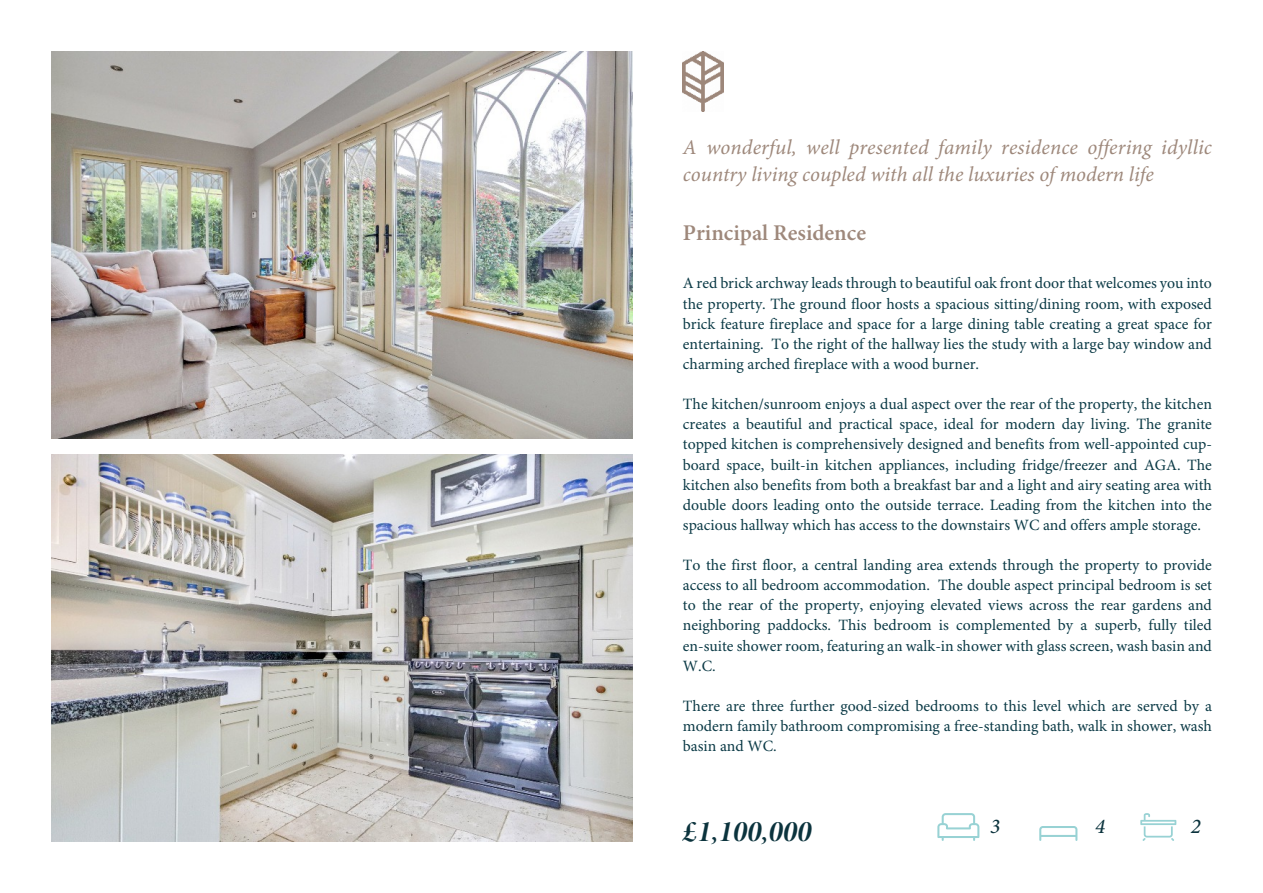
<style>
.page{position:relative;width:1263px;height:893px;background:#fff}
.page>*{position:absolute;margin:0;border:0;box-sizing:border-box;transform-origin:0 0}
.t1{font:30px "Minion Pro Bold It Disp";color:#0b333d}
.t2{font:600 22.5px "Minion Pro";color:#9e887b}
.t3{font:italic 21px/26.8px "Minion Pro";letter-spacing:.005em;color:#9e887b}
.t4{font:italic 500 21px "Minion Pro";color:#0b333d}
.t5{font:15.75px/20.1px "Minion Pro";color:#0b3a46;text-align:justify}
</style>
<div class="page">
<svg style="left:1140px;top:813px;width:36px;height:28px"></svg>
<svg style="left:1039px;top:826px;width:38px;height:15px"></svg>
<hr style="left:1040px;top:835px;width:36px;height:2px;background:#98d2d4">
<svg style="left:937px;top:813px;width:42px;height:28px"></svg>
<img style="left:51px;top:51px;width:582px;height:388px">
<img style="left:51px;top:454px;width:582px;height:388px">
<img style="left:683px;top:51px;width:40px;height:61px">
<h3 class="t3" style="left:683px;top:136px;width:530px">A wonderful, well presented family residence offering idyllic country living coupled with all the luxuries of modern life</h3>
<h2 class="t2" style="left:683px;top:223px;width:185px">Principal Residence</h2>
<p class="t5" style="left:683px;top:275px;width:530px">A red brick archway leads through to beautiful oak front door that welcomes you into the property. The ground floor hosts a spacious sitting/dining room, with exposed brick feature fireplace and space for a large dining table creating a great space for entertaining. To the right of the hallway lies the study with a large bay window and charming arched fireplace with a wood burner.</p>
<p class="t5" style="left:683px;top:396px;width:531px">The kitchen/sunroom enjoys a dual aspect over the rear of the property, the kitchen creates a beautiful and practical space, ideal for modern day living. The granite topped kitchen is comprehensively designed and benefits from well-appointed cup&shy;board space, built-in kitchen appliances, including fridge/freezer and AGA. The kitchen also benefits from both a breakfast bar and a light and airy seating area with double doors leading onto the outside terrace. Leading from the kitchen into the spacious hallway which has access to the downstairs WC and offers ample storage.</p>
<p class="t5" style="left:683px;top:556px;width:530px">To the first floor, a central landing area extends through the property to provide access to all bedroom accommodation. The double aspect principal bedroom is set to the rear of the property, enjoying elevated views across the rear gardens and neighboring paddocks. This bedroom is complemented by a superb, fully tiled en-suite shower room, featuring an walk-in shower with glass screen, wash basin and W.C.</p>
<p class="t5" style="left:683px;top:697px;width:530px">There are three further good-sized bedrooms to this level which are served by a modern family bathroom compromising a free-standing bath, walk in shower, wash basin and WC.</p>
<h1 class="t1" style="left:747px;top:819px;width:116px">£3,250,00</h1>
<h3 class="t4" style="left:990px;top:818px;width:12px">3</h3>
<h3 class="t4" style="left:1095px;top:818px;width:12px">4</h3>
<h3 class="t4" style="left:1191px;top:818px;width:12px">2</h3>
<h1 class="t1" style="left:683px;top:819px;width:130px">£1,100,000</h1>
</div>
